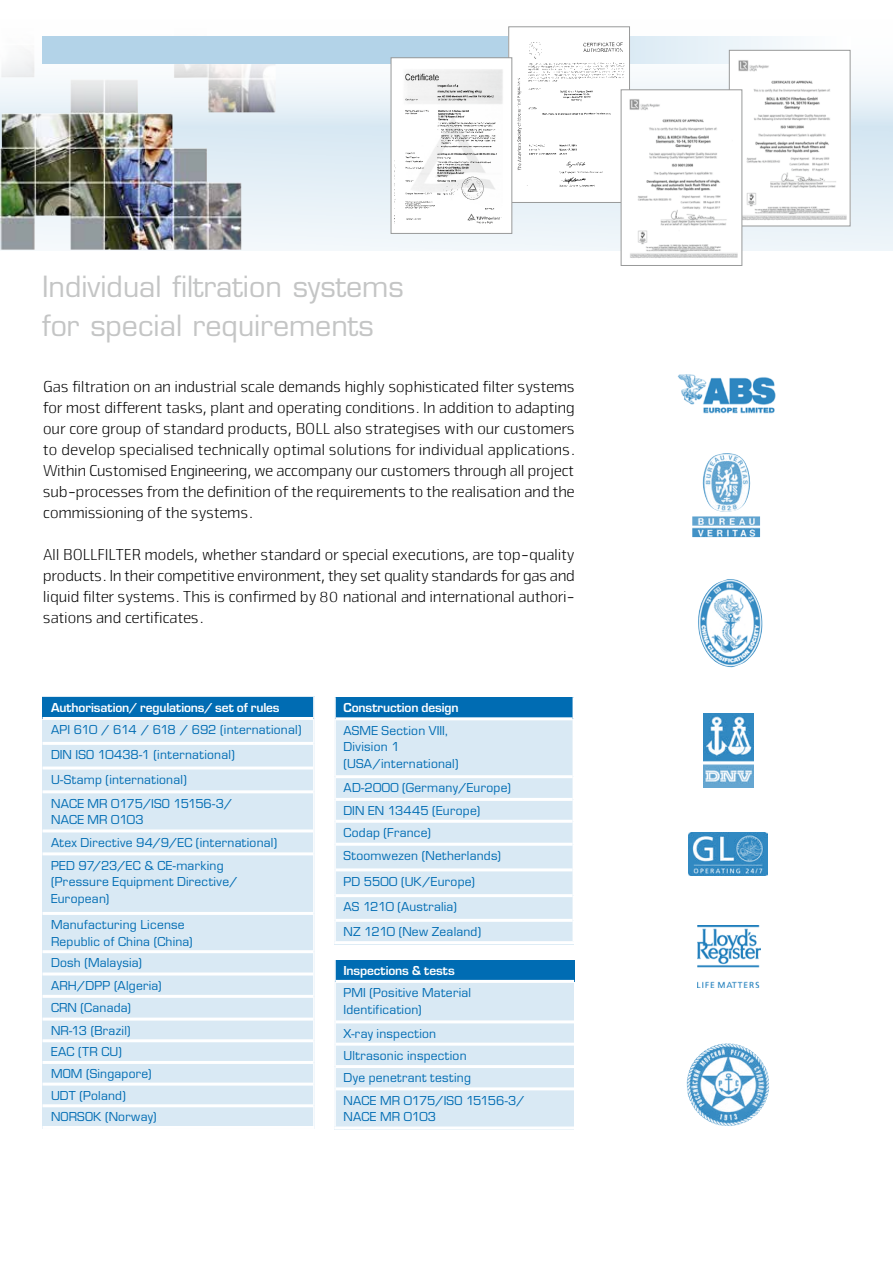
<style>
.page{position:relative;width:893px;height:1263px;background:#fff}
.page>*{position:absolute;margin:0;border:0;box-sizing:border-box;transform-origin:0 0}
.t1{font:28.5px/39px "Eurostile";color:#c4c5c5}
.t2{font:300 16.5px/21px "Nuri 01";letter-spacing:-.01em;color:#000;text-align:justify}
.t3{font:12px/22px "Eurostile";letter-spacing:.02em;color:#006cb3}
.t4{font:600 12px "Eurostile";letter-spacing:-.01em;color:#fff}
</style>
<div class="page">
<svg style="left:236px;top:126px;width:657px;height:125px;fill:#e9f2f8"></svg>
<img style="left:0;top:126px;width:276px;height:124px">
<svg style="left:0;top:36px;width:893px;height:90px"></svg>
<div style="left:43px;top:36px;width:531px;height:28px;background:#b3d3e8"></div>
<div style="left:617px;top:36px;width:234px;height:28px;background:linear-gradient(to right,#d9e9f4,#fff)"></div>
<img style="left:677px;top:374px;width:99px;height:39px">
<img style="left:698px;top:579px;width:65px;height:89px">
<div style="left:698px;top:710px;width:59px;height:81px;background:linear-gradient(to right,#fff,#fff);border-radius:4px"></div>
<img style="left:704px;top:714px;width:49px;height:73px">
<img style="left:697px;top:926px;width:64px;height:61px">
<img style="left:687px;top:1043px;width:82px;height:83px">
<img style="left:689px;top:832px;width:78px;height:44px">
<img style="left:692px;top:453px;width:68px;height:84px">
<div style="left:43px;top:697px;width:272px;height:432px;background:#d9e9f4"></div>
<div style="left:43px;top:697px;width:271px;height:21px;background:#006cb3"></div>
<hr style="left:43px;top:717px;width:270px;height:3px;background:#fff">
<hr style="left:43px;top:742px;width:270px;height:3px;background:#fff">
<hr style="left:43px;top:766px;width:270px;height:3px;background:#fff">
<hr style="left:43px;top:790px;width:270px;height:3px;background:#fff">
<hr style="left:43px;top:829px;width:270px;height:3px;background:#fff">
<hr style="left:43px;top:852px;width:270px;height:3px;background:#fff">
<hr style="left:43px;top:912px;width:270px;height:3px;background:#fff">
<hr style="left:43px;top:950px;width:270px;height:3px;background:#fff">
<hr style="left:43px;top:972px;width:270px;height:3px;background:#fff">
<hr style="left:43px;top:995px;width:270px;height:3px;background:#fff">
<hr style="left:43px;top:1017px;width:270px;height:3px;background:#fff">
<hr style="left:43px;top:1039px;width:270px;height:3px;background:#fff">
<hr style="left:43px;top:1061px;width:270px;height:3px;background:#fff">
<hr style="left:43px;top:1082px;width:270px;height:3px;background:#fff">
<hr style="left:43px;top:1104px;width:270px;height:3px;background:#fff">
<hr style="left:43px;top:1126px;width:272px;height:3px;background:#fff">
<hr style="left:313px;top:697px;width:2px;height:21px;background:#fff">
<hr style="left:313px;top:718px;width:2px;height:25px;background:#fff">
<hr style="left:313px;top:743px;width:2px;height:25px;background:#fff">
<hr style="left:313px;top:768px;width:2px;height:24px;background:#fff">
<hr style="left:313px;top:792px;width:2px;height:39px;background:#fff">
<hr style="left:313px;top:831px;width:2px;height:23px;background:#fff">
<hr style="left:313px;top:854px;width:2px;height:59px;background:#fff">
<hr style="left:313px;top:913px;width:2px;height:39px;background:#fff">
<hr style="left:313px;top:952px;width:2px;height:22px;background:#fff">
<hr style="left:313px;top:974px;width:2px;height:22px;background:#fff">
<hr style="left:313px;top:996px;width:2px;height:23px;background:#fff">
<hr style="left:313px;top:1019px;width:2px;height:22px;background:#fff">
<hr style="left:313px;top:1041px;width:2px;height:21px;background:#fff">
<hr style="left:313px;top:1062px;width:2px;height:22px;background:#fff">
<hr style="left:313px;top:1084px;width:2px;height:22px;background:#fff">
<hr style="left:313px;top:1106px;width:2px;height:20px;background:#fff">
<div style="left:334px;top:697px;width:240px;height:247px;background:#d9e9f4"></div>
<div style="left:335px;top:697px;width:238px;height:22px;background:#006cb3"></div>
<hr style="left:336px;top:717px;width:237px;height:3px;background:#fff">
<hr style="left:336px;top:775px;width:237px;height:3px;background:#fff">
<hr style="left:336px;top:798px;width:237px;height:3px;background:#fff">
<hr style="left:336px;top:820px;width:237px;height:3px;background:#fff">
<hr style="left:336px;top:843px;width:237px;height:3px;background:#fff">
<hr style="left:336px;top:868px;width:237px;height:3px;background:#fff">
<hr style="left:336px;top:894px;width:237px;height:3px;background:#fff">
<hr style="left:336px;top:919px;width:237px;height:3px;background:#fff">
<hr style="left:334px;top:941px;width:240px;height:3px;background:#fff">
<hr style="left:334px;top:697px;width:2px;height:22px;background:#fff">
<hr style="left:334px;top:719px;width:2px;height:58px;background:#fff">
<hr style="left:334px;top:777px;width:2px;height:22px;background:#fff">
<hr style="left:334px;top:799px;width:2px;height:22px;background:#fff">
<hr style="left:334px;top:821px;width:2px;height:23px;background:#fff">
<hr style="left:334px;top:844px;width:2px;height:26px;background:#fff">
<hr style="left:334px;top:870px;width:2px;height:26px;background:#fff">
<hr style="left:334px;top:896px;width:2px;height:24px;background:#fff">
<hr style="left:334px;top:920px;width:2px;height:21px;background:#fff">
<svg style="left:573px;top:698px;width:1px;height:20px"></svg>
<hr style="left:573px;top:719px;width:1px;height:58px;background:#fff">
<svg style="left:573px;top:777px;width:1px;height:164px"></svg>
<div style="left:334px;top:960px;width:240px;height:169px;background:#d9e9f4"></div>
<div style="left:335px;top:960px;width:239px;height:21px;background:#006cb3"></div>
<hr style="left:336px;top:980px;width:238px;height:3px;background:#fff">
<hr style="left:336px;top:1020px;width:238px;height:3px;background:#fff">
<hr style="left:336px;top:1043px;width:238px;height:3px;background:#fff">
<hr style="left:336px;top:1065px;width:238px;height:3px;background:#fff">
<hr style="left:336px;top:1087px;width:238px;height:3px;background:#fff">
<hr style="left:334px;top:1126px;width:240px;height:3px;background:#fff">
<hr style="left:334px;top:960px;width:2px;height:21px;background:#fff">
<hr style="left:334px;top:981px;width:2px;height:41px;background:#fff">
<hr style="left:334px;top:1022px;width:2px;height:22px;background:#fff">
<hr style="left:334px;top:1044px;width:2px;height:22px;background:#fff">
<hr style="left:334px;top:1066px;width:2px;height:23px;background:#fff">
<hr style="left:334px;top:1089px;width:2px;height:37px;background:#fff">
<img style="left:510px;top:36px;width:118px;height:165px">
<div style="left:508px;top:26px;width:122px;height:177px;border:1px solid #989999"></div>
<div style="left:729px;top:50px;width:121px;height:176px;background:#fff"></div>
<img style="left:738px;top:60px;width:109px;height:161px">
<div style="left:729px;top:50px;width:121px;height:176px;border:1px solid #989999"></div>
<img style="left:393px;top:59px;width:117px;height:172px">
<img style="left:394px;top:161px;width:2px;height:66px">
<img style="left:405px;top:153px;width:30px;height:67px">
<img style="left:406px;top:73px;width:33px;height:7px">
<img style="left:406px;top:99px;width:62px;height:21px">
<img style="left:468px;top:176px;width:16px;height:24px">
<img style="left:438px;top:167px;width:30px;height:33px">
<img style="left:451px;top:181px;width:17px;height:7px">
<svg style="left:468px;top:214px;width:7px;height:7px"></svg>
<img style="left:443px;top:97px;width:41px;height:4px">
<img style="left:476px;top:208px;width:26px;height:15px">
<img style="left:438px;top:85px;width:55px;height:12px">
<img style="left:438px;top:122px;width:58px;height:44px">
<div style="left:391px;top:57px;width:121px;height:177px;border:1px solid #989999"></div>
<div style="left:621px;top:90px;width:121px;height:175px;background:#fff"></div>
<img style="left:629px;top:99px;width:109px;height:159px">
<div style="left:621px;top:89px;width:121px;height:177px;border:1px solid #989999"></div>
<h1 class="t1" style="left:42px;top:267px;width:363px">Individual filtration systems for special requirements</h1>
<p class="t2" style="left:42px;top:375px;width:533px">Gas filtration on an industrial scale demands highly sophisticated filter systems for most different tasks, plant and operating conditions. In addition to adapting our core group of standard products, BOLL also strategises with our customers to develop specialised technically optimal solutions for individual applications.<br>Within Customised Engineering, we accompany our customers through all project sub-processes from the definition of the requirements to the realisation and the commissioning of the systems.</p>
<p class="t2" style="left:42px;top:543px;width:533px">All BOLLFILTER models, whether standard or special executions, are top-quality products. In their competitive environment, they set quality standards for gas and liquid filter systems. This is confirmed by 80 national and international authori&shy;sations and certificates.</p>
<p class="t4" style="left:51px;top:700px;width:230px">Authorisation/ regulations/ set of rules</p>
<p class="t3" style="left:51px;top:717px;width:252px;line-height:24.5px">API 610 / 614 / 618 / 692 (international)<br>DIN ISO 10438-1 (international)<br>U-Stamp (international)<br>NACE MR 0175/ISO 15156-3/</p>
<p class="t3" style="left:51px;top:808px;width:228px;line-height:22.8px">NACE MR 0103<br>Atex Directive 94/9/EC (international)<br>PED 97/23/EC &amp; CE-marking</p>
<p class="t3" style="left:51px;top:873px;width:188px;line-height:16.5px">(Pressure Equipment Directive/<br>European)</p>
<p class="t3" style="left:51px;top:916px;width:143px;line-height:16.5px">Manufacturing License<br>Republic of China (China)</p>
<p class="t3" style="left:51px;top:952px;width:112px">Dosh (Malaysia)<br>ARH/DPP (Algeria)<br>CRN (Canada)<br>NR-13 (Brazil)<br>EAC (TR CU)<br>MOM (Singapore)<br>UDT (Poland)<br>NORSOK (Norway)</p>
<p class="t4" style="left:343px;top:700px;width:117px">Construction design</p>
<p class="t3" style="left:343px;top:722px;width:117px;line-height:16.5px">ASME Section VIII,<br>Division 1 (USA/international)</p>
<p class="t3" style="left:343px;top:777px;width:169px;line-height:22.5px">AD-2000 (Germany/Europe)<br>DIN EN 13445 (Europe)<br>Codap (France)<br>Stoomwezen (Netherlands)</p>
<p class="t3" style="left:343px;top:868px;width:139px;line-height:25.2px">PD 5500 (UK/Europe)<br>AS 1210 (Australia)<br>NZ 1210 (New Zealand)</p>
<p class="t4" style="left:343px;top:963px;width:113px">Inspections &amp; tests</p>
<p class="t3" style="left:343px;top:984px;width:129px;line-height:16.5px">PMI (Positive Material<br>Identification)</p>
<p class="t3" style="left:343px;top:1022px;width:183px">X-ray inspection<br>Ultrasonic inspection<br>Dye penetrant testing<br>NACE MR 0175/ISO 15156-3/</p>
<p class="t3" style="left:343px;top:1105px;width:94px">NACE MR 0103</p>
</div>
